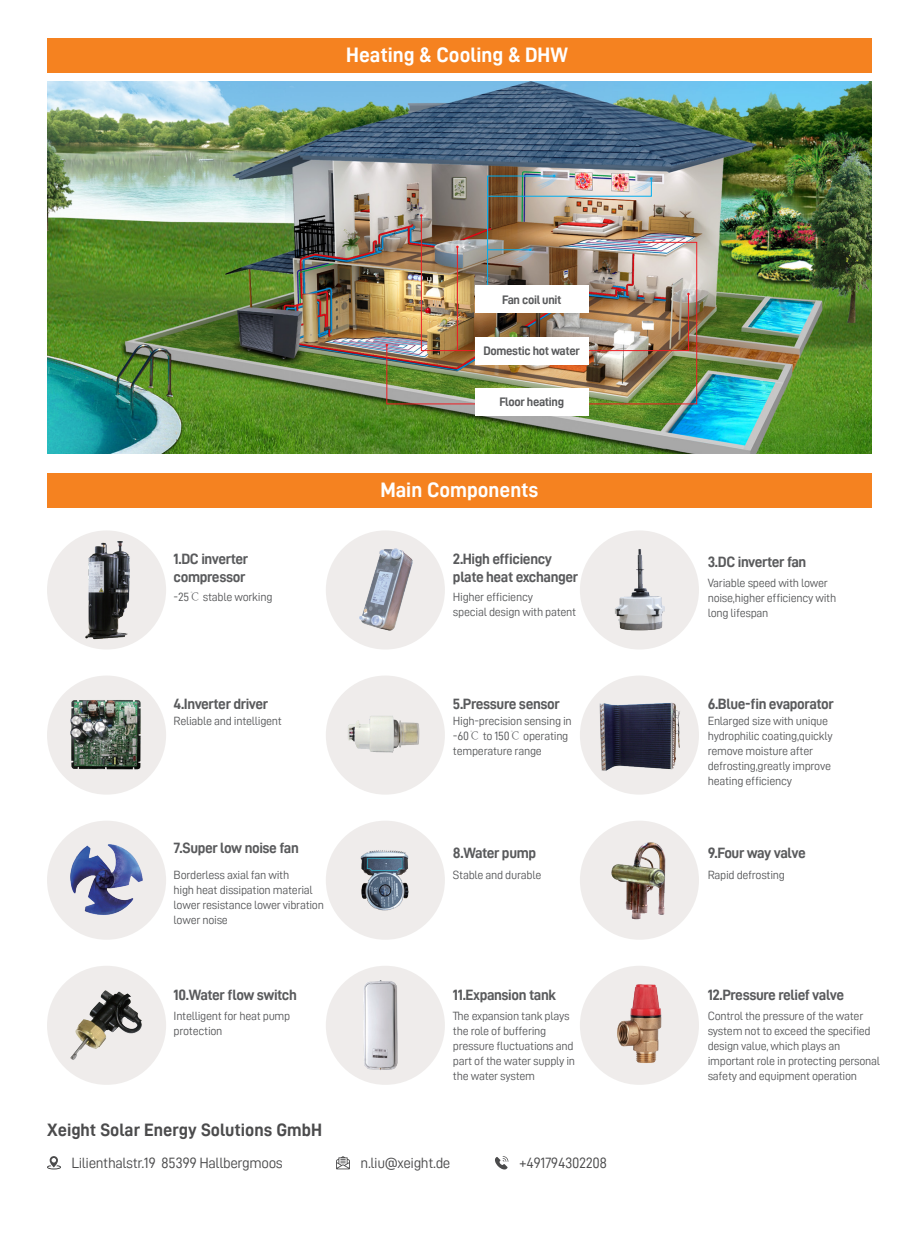
<style>
.page{position:relative;width:919px;height:1238px;background:#fff}
.page>*{position:absolute;margin:0;border:0;box-sizing:border-box;transform-origin:0 0}
.t1{font:21px "D DIN Bold";color:#fff}
.t2{font:18px "D DIN Bold";color:#4b4b4c}
.t3{font:15px/18px "D DIN Bold";letter-spacing:-.025em;color:#595a5c}
.t4{font:15px "D DIN";letter-spacing:-.025em;color:#4b4b4c}
.t5{font:12.45px "D DIN Bold";letter-spacing:-.025em;color:#595a5c}
.t6{font:12px/15px "D DIN";letter-spacing:-.025em;color:#595a5c}
.s1{font-family:"Adobe Song Std";font-weight:300}
</style>
<div class="page">
<svg style="left:495px;top:1156px;width:13px;height:13px"></svg>
<svg style="left:47px;top:1156px;width:14px;height:13px"></svg>
<svg style="left:336px;top:1156px;width:14px;height:13px"></svg>
<div style="left:47px;top:38px;width:824px;height:34px;background:#f58220"></div>
<div style="left:47px;top:473px;width:824px;height:34px;background:#f58220"></div>
<img style="left:47px;top:81px;width:824px;height:373px">
<div style="left:475px;top:388px;width:113px;height:27px;background:#fff"></div>
<img style="left:385px;top:175px;width:312px;height:229px">
<div style="left:580px;top:530px;width:119px;height:119px;background:#efeceb;border-radius:50%"></div>
<div style="left:326px;top:530px;width:119px;height:119px;background:#efeceb;border-radius:50%"></div>
<img style="left:615px;top:549px;width:50px;height:82px">
<div style="left:47px;top:530px;width:119px;height:119px;background:#efeceb;border-radius:50%"></div>
<img style="left:85px;top:541px;width:45px;height:99px">
<img style="left:359px;top:548px;width:54px;height:83px">
<div style="left:580px;top:675px;width:119px;height:119px;background:#efeceb;border-radius:50%"></div>
<div style="left:326px;top:675px;width:119px;height:119px;background:#efeceb;border-radius:50%"></div>
<div style="left:47px;top:675px;width:119px;height:119px;background:#efeceb;border-radius:50%"></div>
<img style="left:348px;top:716px;width:72px;height:37px">
<img style="left:599px;top:702px;width:81px;height:69px">
<img style="left:70px;top:700px;width:71px;height:70px">
<div style="left:580px;top:820px;width:119px;height:119px;background:#efeceb;border-radius:50%"></div>
<div style="left:326px;top:820px;width:119px;height:119px;background:#efeceb;border-radius:50%"></div>
<div style="left:47px;top:820px;width:119px;height:119px;background:#efeceb;border-radius:50%"></div>
<img style="left:70px;top:844px;width:73px;height:71px">
<img style="left:360px;top:850px;width:49px;height:61px">
<img style="left:611px;top:842px;width:55px;height:78px">
<div style="left:580px;top:965px;width:119px;height:119px;background:#efeceb;border-radius:50%"></div>
<div style="left:326px;top:965px;width:119px;height:119px;background:#efeceb;border-radius:50%"></div>
<div style="left:47px;top:965px;width:119px;height:119px;background:#efeceb;border-radius:50%"></div>
<img style="left:70px;top:990px;width:72px;height:70px">
<img style="left:363px;top:980px;width:35px;height:90px">
<img style="left:617px;top:984px;width:45px;height:79px">
<h1 class="t1" style="left:346px;top:43px;width:223px">Heating &amp; Cooling &amp; DHW</h1>
<p class="t5" style="left:502px;top:292px;width:61px">Fan coil unit</p>
<p class="t5" style="left:483px;top:343px;width:98px">Domestic hot water</p>
<p class="t5" style="left:499px;top:395px;width:66px">Floor heating</p>
<p class="t3" style="left:174px;top:549px;width:76px">1.DC inverter compressor</p>
<p class="t6" style="left:174px;top:589px;width:100px">-25<span class="s1">℃</span> stable working</p>
<p class="t3" style="left:174px;top:694px;width:96px">4.Inverter driver</p>
<p class="t6" style="left:174px;top:713px;width:110px">Reliable and intelligent</p>
<h1 class="t1" style="left:380px;top:478px;width:160px">Main Components</h1>
<p class="t3" style="left:453px;top:549px;width:127px">2.High efficiency plate heat exchanger</p>
<p class="t6" style="left:453px;top:589px;width:125px">Higher efficiency<br>special design with patent</p>
<p class="t3" style="left:453px;top:694px;width:108px">5.Pressure sensor</p>
<p class="t6" style="left:453px;top:713px;width:120px">High-precision sensing in -60<span class="s1">℃</span> to 150<span class="s1">℃</span> operating temperature range</p>
<p class="t3" style="left:174px;top:838px;width:127px">7.Super low noise fan</p>
<p class="t3" style="left:453px;top:843px;width:85px">8.Water pump</p>
<p class="t6" style="left:174px;top:867px;width:152px">Borderless axial fan with<br>high heat dissipation material lower resistance lower vibration lower noise</p>
<p class="t6" style="left:453px;top:867px;width:90px">Stable and durable</p>
<p class="t3" style="left:707px;top:553px;width:100px">3.DC inverter fan</p>
<p class="t6" style="left:707px;top:575px;width:130px">Variable speed with lower noise,higher efficiency with long lifespan</p>
<p class="t3" style="left:707px;top:694px;width:127px">6.Blue-fin evaporator</p>
<p class="t6" style="left:707px;top:713px;width:127px">Enlarged size with unique hydrophilic coating,quickly remove moisture after defrosting,greatly improve heating efficiency</p>
<p class="t3" style="left:707px;top:844px;width:100px">9.Four way valve</p>
<p class="t6" style="left:707px;top:867px;width:79px">Rapid defrosting</p>
<p class="t3" style="left:174px;top:985px;width:125px">10.Water flow switch</p>
<p class="t6" style="left:174px;top:1008px;width:118px">Intelligent for heat pump protection</p>
<p class="t3" style="left:453px;top:985px;width:105px">11.Expansion tank</p>
<p class="t3" style="left:707px;top:985px;width:138px">12.Pressure relief valve</p>
<p class="t6" style="left:453px;top:1008px;width:124px">The expansion tank plays the role of buffering pressure fluctuations and part of the water supply in the water system</p>
<p class="t6" style="left:707px;top:1008px;width:174px">Control the pressure of the water system not to exceed the specified design value, which plays an important role in protecting personal safety and equipment operation</p>
<h2 class="t2" style="left:47px;top:1119px;width:276px">Xeight Solar Energy Solutions GmbH</h2>
<p class="t4" style="left:72px;top:1154px;width:213px">Lilienthalstr.19 85399 Hallbergmoos</p>
<p class="t4" style="left:360px;top:1154px;width:91px">n.liu@xeight.de</p>
<p class="t4" style="left:519px;top:1154px;width:90px">+491794302208</p>
</div>
